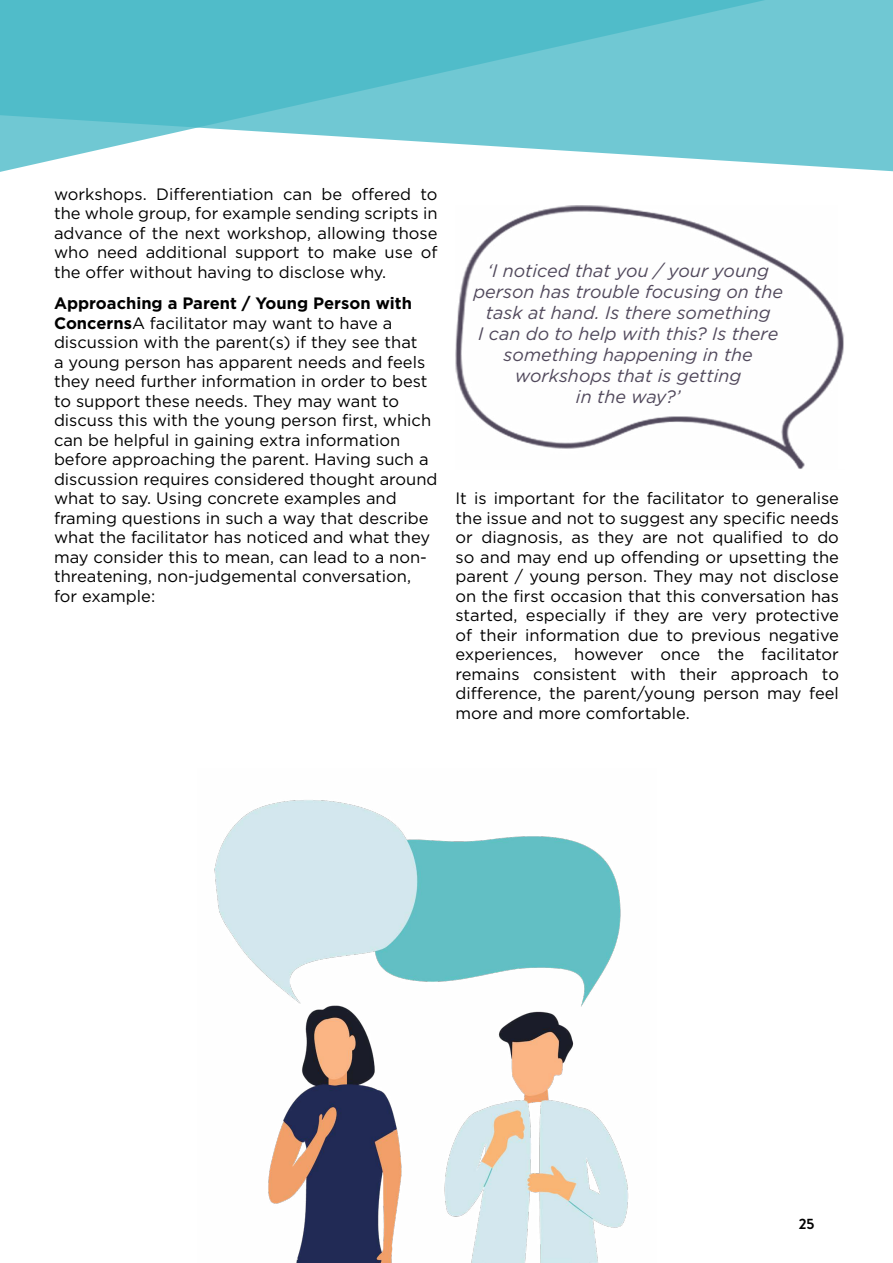
<style>
.page{position:relative;width:893px;height:1263px;background:#fff}
.page>*{position:absolute;margin:0;border:0;box-sizing:border-box;transform-origin:0 0}
.t1{font:italic 18px/21px "Gotham";color:#51495c;text-align:center}
.t2{font:16.5px/19.5px "Gotham";color:#000;text-align:justify}
.t3{font:700 15px "Brandon Grotesque";color:#000}
.s1{font-weight:700}
</style>
<div class="page">
<div style="left:784px;top:0;width:109px;height:172px;background:#70c8d3"></div>
<svg style="left:0;top:0;width:784px;height:172px;background:#76cad4"></svg>
<img style="left:455px;top:205px;width:389px;height:264px">
<img style="left:214px;top:800px;width:415px;height:463px">
<p class="t2" style="left:54px;top:184px;width:385px">workshops. Differentiation can be offered to the whole group, for example sending scripts in advance of the next workshop, allowing those who need additional support to make use of the offer without having to disclose why.</p>
<p class="t2" style="left:54px;top:293px;width:385px;text-align:left"><span class="s1">Approaching a Parent / Young Person with Concerns</span>A facilitator may want to have a discussion with the parent(s) if they see that<br>a young person has apparent needs and feels they need further information in order to best to support these needs. They may want to discuss this with the young person first, which can be helpful in gaining extra information before approaching the parent. Having such a discussion requires considered thought around what to say. Using concrete examples and framing questions in such a way that describe what the facilitator has noticed and what they may consider this to mean, can lead to a non&shy;threatening, non-judgemental conversation, for example:</p>
<p class="t1" style="left:473px;top:260px;width:311px">‘I noticed that you / your young person has trouble focusing on the task at hand. Is there something<br>I can do to help with this? Is there something happening in the workshops that is getting<br>in the way?’</p>
<p class="t2" style="left:455px;top:488px;width:385px">It is important for the facilitator to generalise the issue and not to suggest any specific needs or diagnosis, as they are not qualified to do so and may end up offending or upsetting the parent / young person. They may not disclose on the first occasion that this conversation has started, especially if they are very protective of their information due to previous negative experiences, however once the facilitator remains consistent with their approach to difference, the parent/young person may feel more and more comfortable.</p>
<p class="t3" style="left:799px;top:1213px;width:17px">25</p>
</div>
